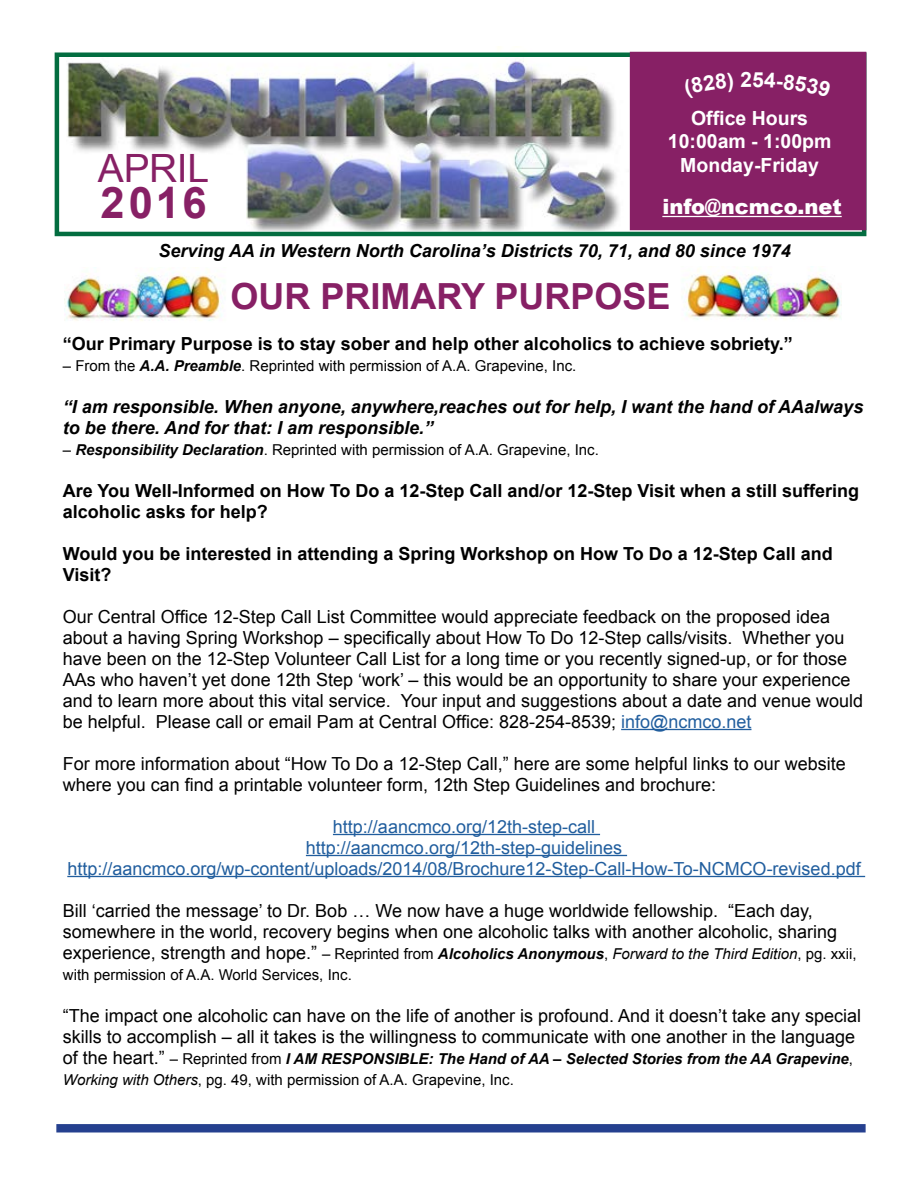
<style>
.page{position:relative;width:918px;height:1188px;background:#fff}
.page>*{position:absolute;margin:0;border:0;box-sizing:border-box;transform-origin:0 0}
.t1{font:700 43.5px "Arial";color:#872065}
.t2{font:39px "Arial";letter-spacing:-.005em;color:#872065}
.t3{font:700 36px "Arial";color:#872065}
.t4{font:900 21px "Arial";color:#fff}
.t5{font:700 19.5px/23.4px "Arial";color:#fff;text-align:center}
.t6{font:18px/21px "Arial";color:#000}
.t7{font:700 18px/21px "Arial";color:#000}
.t8{font:italic 700 18px/21px "Arial";color:#000}
.t9{font:18px/21px "Arial";color:#215e9e;text-align:center}
.t10{font:15px "Arial";color:#000}
.t11{font:italic 700 15px/21px "Arial";color:#000}
.s1{font-weight:700;font-style:italic}
.s2{color:#215e9e}
.s3{font-size:15px}
.s4{font-weight:700;font-style:italic;font-size:15px}
.s5{font-style:italic;font-size:15px}
.s6{font-weight:400;font-style:normal;font-size:18px}
.s7{font-weight:400;font-style:normal}
.s8{font-weight:400}
</style>
<div class="page">
<img style="left:67px;top:46px;width:553px;height:184px">
<div style="left:55px;top:52px;width:811px;height:184px;border:4px solid #036d40"></div>
<div style="left:63px;top:158px;width:183px;height:72px;background:#fff"></div>
<div style="left:630px;top:52px;width:236px;height:178px;background:#872065"></div>
<div style="left:56px;top:1124px;width:810px;height:8px;background:#25408f;border:2px solid #25408f"></div>
<img style="left:65px;top:268px;width:158px;height:53px">
<img style="left:684px;top:267px;width:158px;height:53px">
<hr style="left:662px;top:216px;width:180px;height:1px;background:#fff">
<hr style="left:621px;top:729px;width:130px;height:1px;background:#215e9e">
<hr style="left:333px;top:834px;width:267px;height:1px;background:#215e9e">
<hr style="left:306px;top:855px;width:321px;height:1px;background:#215e9e">
<hr style="left:67px;top:876px;width:798px;height:1px;background:#215e9e">
<h2 class="t2" style="left:98px;top:142px;width:113px">APRIL</h2>
<h1 class="t1" style="left:100px;top:172px;width:108px">2016</h1>
<p class="t5" style="left:668px;top:106px;width:165px">Office Hours<br>10:00am - 1:00pm<br>Monday-Friday</p>
<p class="t4" style="left:662px;top:191px;width:181px">info@ncmco.net</p>
<p class="t8" style="left:159px;top:241px;width:634px">Serving AA in Western North Carolina’s Districts 70, 71, and 80 since 1974</p>
<h3 class="t3" style="left:230px;top:270px;width:442px">OUR PRIMARY PURPOSE</h3>
<p class="t7" style="left:63px;top:333px;width:731px">“Our Primary Purpose is to stay sober and help other alcoholics to achieve sobriety.”</p>
<p class="t10" style="left:63px;top:355px;width:515px">– From the <span class="s1">A.A. Preamble</span>. Reprinted with permission of A.A. Grapevine, Inc.</p>
<p class="t8" style="left:63px;top:396px;width:802px">“I am responsible. When anyone, anywhere,reaches out for help, I want the hand of AAalways to be there. And for that: I am responsible.”</p>
<p class="t10" style="left:63px;top:439px;width:538px">– <span class="s1">Responsibility Declaration</span>. Reprinted with permission of A.A. Grapevine, Inc.</p>
<p class="t7" style="left:63px;top:480px;width:798px">Are You Well-Informed on How To Do a 12-Step Call and/or 12-Step Visit when a still suffering alcoholic asks for help?</p>
<p class="t7" style="left:63px;top:543px;width:772px">Would you be interested in attending a Spring Workshop on How To Do a 12-Step Call and<br>Visit?</p>
<p class="t6" style="left:63px;top:606px;width:802px">Our Central Office 12-Step Call List Committee would appreciate feedback on the proposed idea about a having Spring Workshop – specifically about How To Do 12-Step calls/visits. Whether you have been on the 12-Step Volunteer Call List for a long time or you recently signed-up, or for those AAs who haven’t yet done 12th Step ‘work’ – this would be an opportunity to share your experience and to learn more about this vital service. Your input and suggestions about a date and venue would be helpful. Please call or email Pam at Central Office: 828-254-8539; <span class="s2">info@ncmco.net</span></p>
<p class="t6" style="left:63px;top:753px;width:784px">For more information about “How To Do a 12-Step Call,” here are some helpful links to our website where you can find a printable volunteer form, 12th Step Guidelines and brochure:</p>
<p class="t9" style="left:67px;top:816px;width:795px">http://aancmco.org/12th-step-call<br>http://aancmco.org/12th-step-guidelines http://aancmco.org/wp-content/uploads/2014/08/Brochure12-Step-Call-How-To-NCMCO-revised.pdf</p>
<p class="t6" style="left:63px;top:900px;width:795px">Bill ‘carried the message’ to Dr. Bob … We now have a huge worldwide fellowship. “Each day, somewhere in the world, recovery begins when one alcoholic talks with another alcoholic, sharing experience, strength and hope.” <span class="s3">– Reprinted from</span> <span class="s4">Alcoholics Anonymous</span><span class="s3">,</span> <span class="s5">Forward to the Third Edition</span><span class="s3">, pg. xxii,</span></p>
<p class="t10" style="left:63px;top:964px;width:290px">with permission of A.A. World Services, Inc.</p>
<p class="t6" style="left:63px;top:1005px;width:800px">“The impact one alcoholic can have on the life of another is profound. And it doesn’t take any special skills to accomplish – all it takes is the willingness to communicate with one another in the language</p>
<p class="t11" style="left:63px;top:1048px;width:792px"><span class="s6">of the heart.”</span> <span class="s7">– Reprinted from</span> I AM RESPONSIBLE: The Hand of AA – Selected Stories from the AA Grapevine<span class="s7">,<br></span><span class="s8">Working with Others</span><span class="s7">, pg. 49, with permission of A.A. Grapevine, Inc.</span></p>
</div>
